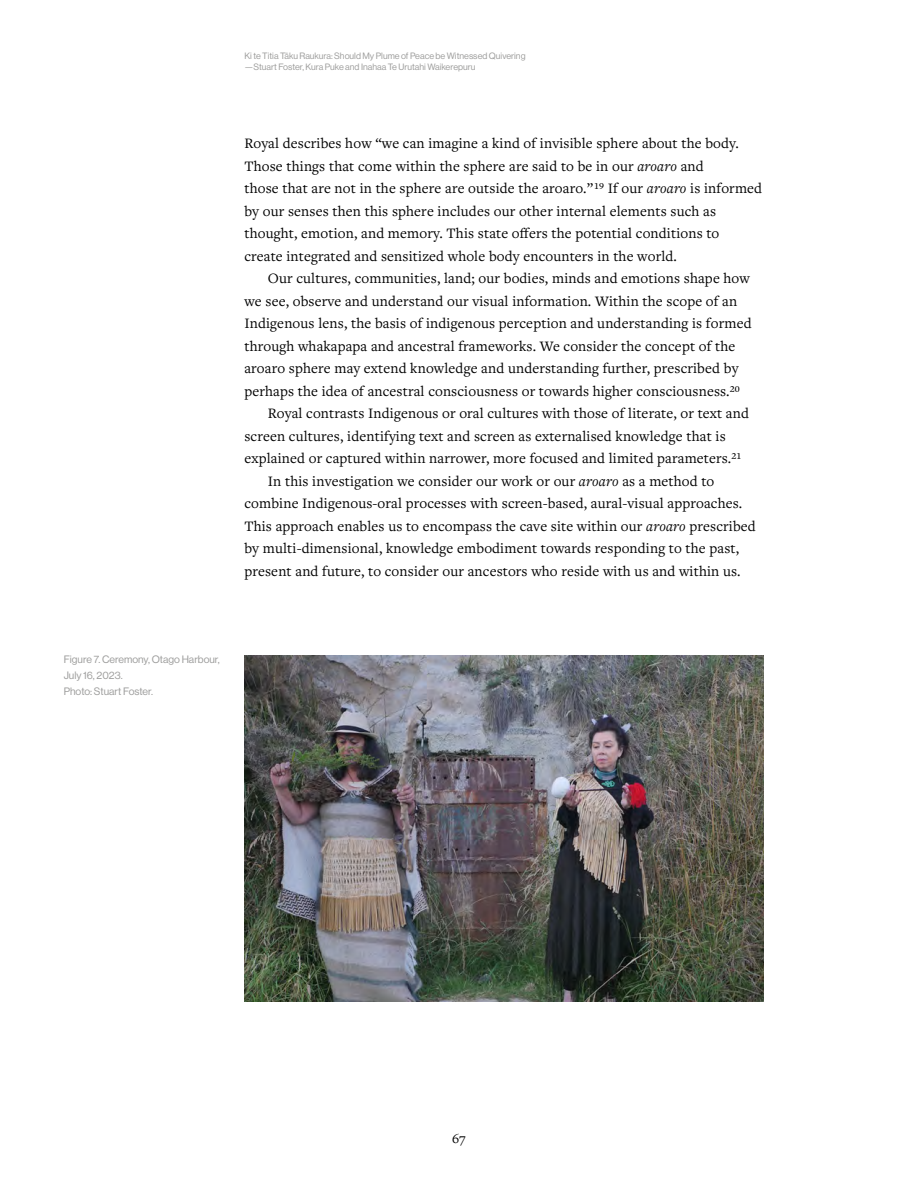
<style>
.page{position:relative;width:918px;height:1188px;background:#fff}
.page>*{position:absolute;margin:0;border:0;box-sizing:border-box;transform-origin:0 0}
.t1{font:15px/22.5px "Freight Text Pro";letter-spacing:.01em;color:#000}
.t2{font:14.25px "Freight Text Pro";color:#000}
.t3{font:10.5px/16.2px "N Haas Grotesk DS Pro 55 Rg";color:#9d9d9c}
.t4{font:9px/11.2px "N Haas Grotesk DS Pro 55 Rg";color:#9d9d9c}
.s1{font-style:italic}
</style>
<div class="page">
<img style="left:244px;top:655px;width:520px;height:346px">
<p class="t4" style="left:244px;top:50px;width:283px">Ki te Titia Tāku Raukura: Should My Plume of Peace be Witnessed Quivering —Stuart Foster, Kura Puke and Inahaa Te Urutahi Waikerepuru</p>
<p class="t1" style="left:244px;top:131px;width:519px">Royal describes how “we can imagine a kind of invisible sphere about the body.<br>Those things that come within the sphere are said to be in our <span class="s1">aroaro</span> and<br>those that are not in the sphere are outside the aroaro.”¹⁹ If our <span class="s1">aroaro</span> is informed by our senses then this sphere includes our other internal elements such as thought, emotion, and memory. This state offers the potential conditions to<br>create integrated and sensitized whole body encounters in the world.</p>
<p class="t1" style="left:268px;top:266px;width:484px">Our cultures, communities, land; our bodies, minds and emotions shape how</p>
<p class="t1" style="left:244px;top:289px;width:494px">we see, observe and understand our visual information. Within the scope of an</p>
<p class="t1" style="left:244px;top:311px;width:509px">Indigenous lens, the basis of indigenous perception and understanding is formed</p>
<p class="t1" style="left:244px;top:334px;width:493px">through whakapapa and ancestral frameworks. We consider the concept of the</p>
<p class="t1" style="left:244px;top:356px;width:496px">aroaro sphere may extend knowledge and understanding further, prescribed by</p>
<p class="t1" style="left:244px;top:379px;width:497px">perhaps the idea of ancestral consciousness or towards higher consciousness.²⁰</p>
<p class="t1" style="left:268px;top:401px;width:483px">Royal contrasts Indigenous or oral cultures with those of literate, or text and</p>
<p class="t1" style="left:244px;top:424px;width:483px">screen cultures, identifying text and screen as externalised knowledge that is</p>
<p class="t1" style="left:244px;top:446px;width:499px">explained or captured within narrower, more focused and limited parameters.²¹</p>
<p class="t1" style="left:268px;top:469px;width:448px">In this investigation we consider our work or our <span class="s1">aroaro</span> as a method to</p>
<p class="t1" style="left:244px;top:491px;width:499px">combine Indigenous-oral processes with screen-based, aural-visual approaches.</p>
<p class="t1" style="left:244px;top:514px;width:513px">This approach enables us to encompass the cave site within our <span class="s1">aroaro</span> prescribed</p>
<p class="t1" style="left:244px;top:536px;width:496px">by multi-dimensional, knowledge embodiment towards responding to the past,</p>
<p class="t1" style="left:244px;top:559px;width:498px">present and future, to consider our ancestors who reside with us and within us.</p>
<p class="t3" style="left:64px;top:651px;width:158px">Figure 7. Ceremony, Otago Harbour,<br>July 16, 2023.<br>Photo: Stuart Foster.</p>
<p class="t2" style="left:452px;top:1129px;width:15px">67</p>
</div>
